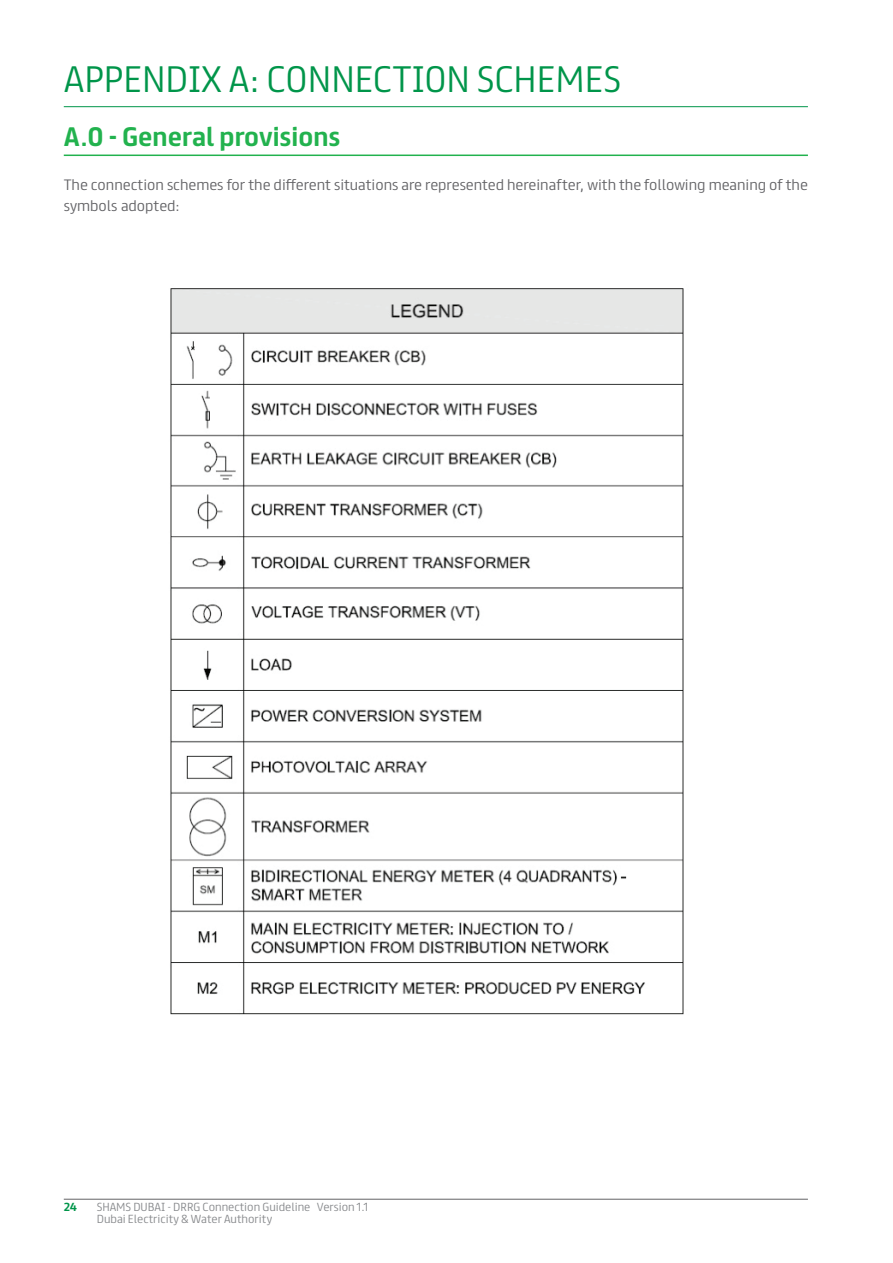
<style>
.page{position:relative;width:893px;height:1263px;background:#fff}
.page>*{position:absolute;margin:0;border:0;box-sizing:border-box;transform-origin:0 0}
.t1{font:300 33px "FS Truman";color:#00954a}
.t2{font:700 24px "FS Truman";color:#22b24e}
.t3{font:300 13.5px/21px "FS Truman";color:#636366}
.t4{font:300 10.5px/11.9px "FS Truman";color:#87898c}
.t5{font:700 10.5px "FS Truman";color:#00954a}
</style>
<div class="page">
<hr style="left:64px;top:1199px;width:744px;height:1px;background:#636366">
<hr style="left:64px;top:106px;width:744px;height:1px;background:#00954a">
<hr style="left:64px;top:155px;width:744px;height:1px;background:#22b24e">
<img style="left:170px;top:288px;width:514px;height:727px">
<h1 class="t1" style="left:64px;top:51px;width:559px">APPENDIX A: CONNECTION SCHEMES</h1>
<h2 class="t2" style="left:64px;top:116px;width:278px">A.0 - General provisions</h2>
<p class="t3" style="left:64px;top:173px;width:746px">The connection schemes for the different situations are represented hereinafter, with the following meaning of the symbols adopted:</p>
<p class="t5" style="left:64px;top:1198px;width:14px">24</p>
<p class="t4" style="left:97px;top:1200px;width:273px">SHAMS DUBAI - DRRG Connection Guideline Version 1.1<br>Dubai Electricity &amp; Water Authority</p>
</div>
